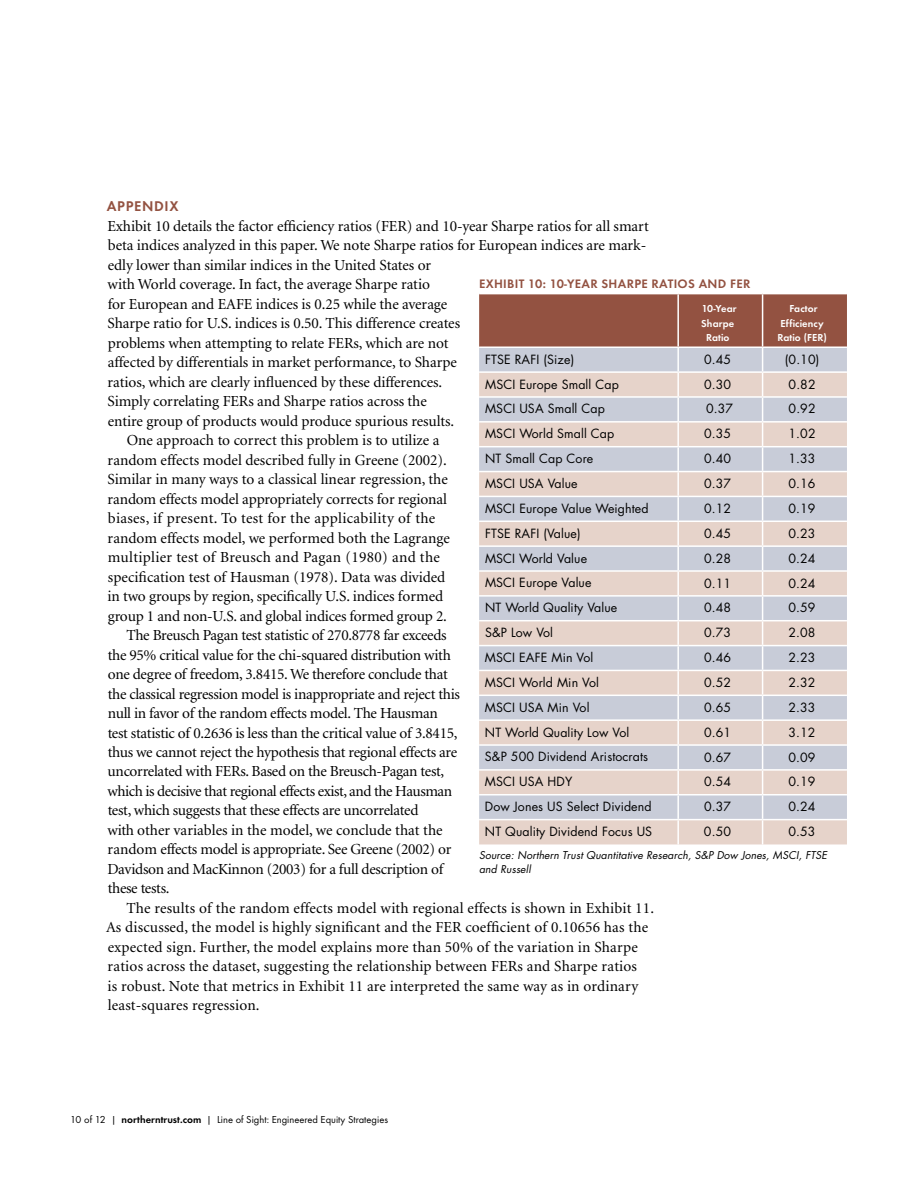
<style>
.page{position:relative;width:918px;height:1188px;background:#fff}
.page>*{position:absolute;margin:0;border:0;box-sizing:border-box;transform-origin:0 0}
.t1{font:15.3px "Minion";letter-spacing:-.005em;color:#000}
.t2{font:15.3px "Minion";letter-spacing:.02em;color:#000}
.t3{font:15.3px "Minion";letter-spacing:-.03em;color:#000}
.t4{font:700 14.7px "Function";letter-spacing:.045em;color:#935241}
.t5{font:700 12.75px "Function";letter-spacing:.025em;color:#935241}
.t6{font:12.3px "Futura";letter-spacing:.01em;color:#000}
.t7{font:italic 10.5px/13.8px "Futura";letter-spacing:.01em;color:#000}
.t8{font:10.5px "Function";color:#000}
.t9{font:700 10.5px/14.7px "Function";letter-spacing:.01em;color:#fff;text-align:center}
.s1{font-weight:700}
</style>
<div class="page">
<svg style="left:479px;top:294px;width:368px;height:550px;background:#d2c6c6"></svg>
<hr style="left:479px;top:819px;width:199px;height:1px;background:#fff">
<hr style="left:678px;top:819px;width:85px;height:1px;background:#fff">
<hr style="left:763px;top:819px;width:84px;height:1px;background:#fff">
<p class="t4" style="left:107px;top:198px;width:73px">APPENDIX</p>
<p class="t1" style="left:107px;top:218px;width:543px">Exhibit 10 details the factor efficiency ratios (FER) and 10-year Sharpe ratios for all smart</p>
<p class="t1" style="left:108px;top:238px;width:540px">beta indices analyzed in this paper. We note Sharpe ratios for European indices are mark-</p>
<p class="t1" style="left:108px;top:257px;width:325px">edly lower than similar indices in the United States or</p>
<p class="t1" style="left:107px;top:277px;width:324px">with World coverage. In fact, the average Sharpe ratio</p>
<p class="t1" style="left:108px;top:296px;width:341px">for European and EAFE indices is 0.25 while the average</p>
<p class="t1" style="left:108px;top:316px;width:354px">Sharpe ratio for U.S. indices is 0.50. This difference creates</p>
<p class="t1" style="left:108px;top:335px;width:342px">problems when attempting to relate FERs, which are not</p>
<p class="t1" style="left:108px;top:355px;width:351px">affected by differentials in market performance, to Sharpe</p>
<p class="t1" style="left:108px;top:374px;width:336px">ratios, which are clearly influenced by these differences.</p>
<p class="t1" style="left:108px;top:394px;width:321px">Simply correlating FERs and Sharpe ratios across the</p>
<p class="t1" style="left:108px;top:413px;width:348px">entire group of products would produce spurious results.</p>
<p class="t1" style="left:127px;top:433px;width:314px">One approach to correct this problem is to utilize a</p>
<p class="t1" style="left:108px;top:452px;width:341px">random effects model described fully in Greene (2002).</p>
<p class="t1" style="left:108px;top:472px;width:342px">Similar in many ways to a classical linear regression, the</p>
<p class="t1" style="left:108px;top:491px;width:341px">random effects model appropriately corrects for regional</p>
<p class="t2" style="left:108px;top:511px;width:329px">biases, if present. To test for the applicability of the</p>
<p class="t1" style="left:108px;top:530px;width:344px">random effects model, we performed both the Lagrange</p>
<p class="t2" style="left:108px;top:550px;width:334px">multiplier test of Breusch and Pagan (1980) and the</p>
<p class="t1" style="left:108px;top:569px;width:339px">specification test of Hausman (1978). Data was divided</p>
<p class="t1" style="left:108px;top:589px;width:337px">in two groups by region, specifically U.S. indices formed</p>
<p class="t1" style="left:108px;top:608px;width:341px">group 1 and non-U.S. and global indices formed group 2.</p>
<p class="t1" style="left:126px;top:628px;width:322px">The Breusch Pagan test statistic of 270.8778 far exceeds</p>
<p class="t1" style="left:108px;top:647px;width:345px">the 95% critical value for the chi-squared distribution with</p>
<p class="t1" style="left:108px;top:667px;width:342px">one degree of freedom, 3.8415. We therefore conclude that</p>
<p class="t1" style="left:108px;top:686px;width:354px">the classical regression model is inappropriate and reject this</p>
<p class="t1" style="left:108px;top:706px;width:332px">null in favor of the random effects model. The Hausman</p>
<p class="t1" style="left:108px;top:725px;width:351px">test statistic of 0.2636 is less than the critical value of 3.8415,</p>
<p class="t1" style="left:108px;top:745px;width:351px">thus we cannot reject the hypothesis that regional effects are</p>
<p class="t1" style="left:108px;top:764px;width:338px">uncorrelated with FERs. Based on the Breusch-Pagan test,</p>
<p class="t3" style="left:107px;top:784px;width:346px">which is decisive that regional effects exist, and the Hausman</p>
<p class="t1" style="left:108px;top:803px;width:312px">test, which suggests that these effects are uncorrelated</p>
<p class="t1" style="left:107px;top:823px;width:337px">with other variables in the model, we conclude that the</p>
<p class="t1" style="left:108px;top:842px;width:345px">random effects model is appropriate. See Greene (2002) or</p>
<p class="t1" style="left:107px;top:862px;width:337px">Davidson and MacKinnon (2003) for a full description of</p>
<p class="t1" style="left:108px;top:881px;width:63px">these tests.</p>
<p class="t1" style="left:126px;top:901px;width:529px">The results of the random effects model with regional effects is shown in Exhibit 11.</p>
<p class="t1" style="left:106px;top:920px;width:544px">As discussed, the model is highly significant and the FER coefficient of 0.10656 has the</p>
<p class="t1" style="left:108px;top:940px;width:532px">expected sign. Further, the model explains more than 50% of the variation in Sharpe</p>
<p class="t1" style="left:108px;top:959px;width:531px">ratios across the dataset, suggesting the relationship between FERs and Sharpe ratios</p>
<p class="t1" style="left:108px;top:979px;width:532px">is robust. Note that metrics in Exhibit 11 are interpreted the same way as in ordinary</p>
<p class="t1" style="left:108px;top:998px;width:153px">least-squares regression.</p>
<p class="t5" style="left:479px;top:276px;width:273px">EXHIBIT 10: 10-YEAR SHARPE RATIOS AND FER</p>
<p class="t9" style="left:701px;top:301px;width:37px">10-Year<br>Sharpe<br>Ratio</p>
<p class="t9" style="left:777px;top:301px;width:51px">Factor<br>Efficiency<br>Ratio (FER)</p>
<p class="t6" style="left:485px;top:351px;width:91px">FTSE RAFI (Size)</p>
<p class="t6" style="left:704px;top:351px;width:29px">0.45</p>
<p class="t6" style="left:785px;top:351px;width:36px">(0.10)</p>
<p class="t6" style="left:485px;top:376px;width:135px">MSCI Europe Small Cap</p>
<p class="t6" style="left:704px;top:376px;width:29px">0.30</p>
<p class="t6" style="left:789px;top:376px;width:29px">0.82</p>
<p class="t6" style="left:485px;top:401px;width:121px">MSCI USA Small Cap</p>
<p class="t6" style="left:706px;top:401px;width:29px">0.37</p>
<p class="t6" style="left:789px;top:401px;width:29px">0.92</p>
<p class="t6" style="left:485px;top:425px;width:131px">MSCI World Small Cap</p>
<p class="t6" style="left:704px;top:425px;width:29px">0.35</p>
<p class="t6" style="left:789px;top:425px;width:29px">1.02</p>
<p class="t6" style="left:485px;top:450px;width:110px">NT Small Cap Core</p>
<p class="t6" style="left:704px;top:450px;width:29px">0.40</p>
<p class="t6" style="left:789px;top:450px;width:29px">1.33</p>
<p class="t6" style="left:485px;top:475px;width:94px">MSCI USA Value</p>
<p class="t6" style="left:704px;top:475px;width:29px">0.37</p>
<p class="t6" style="left:789px;top:475px;width:29px">0.16</p>
<p class="t6" style="left:485px;top:500px;width:165px">MSCI Europe Value Weighted</p>
<p class="t6" style="left:704px;top:500px;width:29px">0.12</p>
<p class="t6" style="left:789px;top:500px;width:29px">0.19</p>
<p class="t6" style="left:485px;top:525px;width:97px">FTSE RAFI (Value)</p>
<p class="t6" style="left:704px;top:525px;width:29px">0.45</p>
<p class="t6" style="left:789px;top:525px;width:29px">0.23</p>
<p class="t6" style="left:485px;top:550px;width:104px">MSCI World Value</p>
<p class="t6" style="left:704px;top:550px;width:29px">0.28</p>
<p class="t6" style="left:789px;top:550px;width:29px">0.24</p>
<p class="t6" style="left:485px;top:574px;width:108px">MSCI Europe Value</p>
<p class="t6" style="left:704px;top:575px;width:29px">0.11</p>
<p class="t6" style="left:789px;top:575px;width:29px">0.24</p>
<p class="t6" style="left:485px;top:599px;width:134px">NT World Quality Value</p>
<p class="t6" style="left:704px;top:599px;width:29px">0.48</p>
<p class="t6" style="left:788px;top:599px;width:29px">0.59</p>
<p class="t6" style="left:485px;top:624px;width:70px">S&amp;P Low Vol</p>
<p class="t6" style="left:704px;top:624px;width:29px">0.73</p>
<p class="t6" style="left:788px;top:624px;width:29px">2.08</p>
<p class="t6" style="left:485px;top:649px;width:110px">MSCI EAFE Min Vol</p>
<p class="t6" style="left:704px;top:649px;width:29px">0.46</p>
<p class="t6" style="left:788px;top:649px;width:29px">2.23</p>
<p class="t6" style="left:485px;top:674px;width:116px">MSCI World Min Vol</p>
<p class="t6" style="left:704px;top:674px;width:29px">0.52</p>
<p class="t6" style="left:788px;top:674px;width:29px">2.32</p>
<p class="t6" style="left:485px;top:699px;width:106px">MSCI USA Min Vol</p>
<p class="t6" style="left:704px;top:699px;width:29px">0.65</p>
<p class="t6" style="left:788px;top:699px;width:29px">2.33</p>
<p class="t6" style="left:485px;top:724px;width:146px">NT World Quality Low Vol</p>
<p class="t6" style="left:704px;top:724px;width:29px">0.61</p>
<p class="t6" style="left:788px;top:724px;width:29px">3.12</p>
<p class="t6" style="left:485px;top:748px;width:165px">S&amp;P 500 Dividend Aristocrats</p>
<p class="t6" style="left:704px;top:749px;width:29px">0.67</p>
<p class="t6" style="left:788px;top:749px;width:29px">0.09</p>
<p class="t6" style="left:485px;top:773px;width:89px">MSCI USA HDY</p>
<p class="t6" style="left:704px;top:773px;width:29px">0.54</p>
<p class="t6" style="left:788px;top:773px;width:29px">0.19</p>
<p class="t6" style="left:485px;top:798px;width:168px">Dow Jones US Select Dividend</p>
<p class="t6" style="left:704px;top:798px;width:29px">0.37</p>
<p class="t6" style="left:788px;top:798px;width:29px">0.24</p>
<p class="t6" style="left:485px;top:823px;width:169px">NT Quality Dividend Focus US</p>
<p class="t6" style="left:704px;top:823px;width:29px">0.50</p>
<p class="t6" style="left:788px;top:823px;width:29px">0.53</p>
<p class="t7" style="left:479px;top:849px;width:349px">Source: Northern Trust Quantitative Research, S&amp;P Dow Jones, MSCI, FTSE and Russell</p>
<p class="t8" style="left:70px;top:1113px;width:319px">10 of 12 | <span class="s1">northerntrust.com</span> | Line of Sight: Engineered Equity Strategies</p>
</div>
